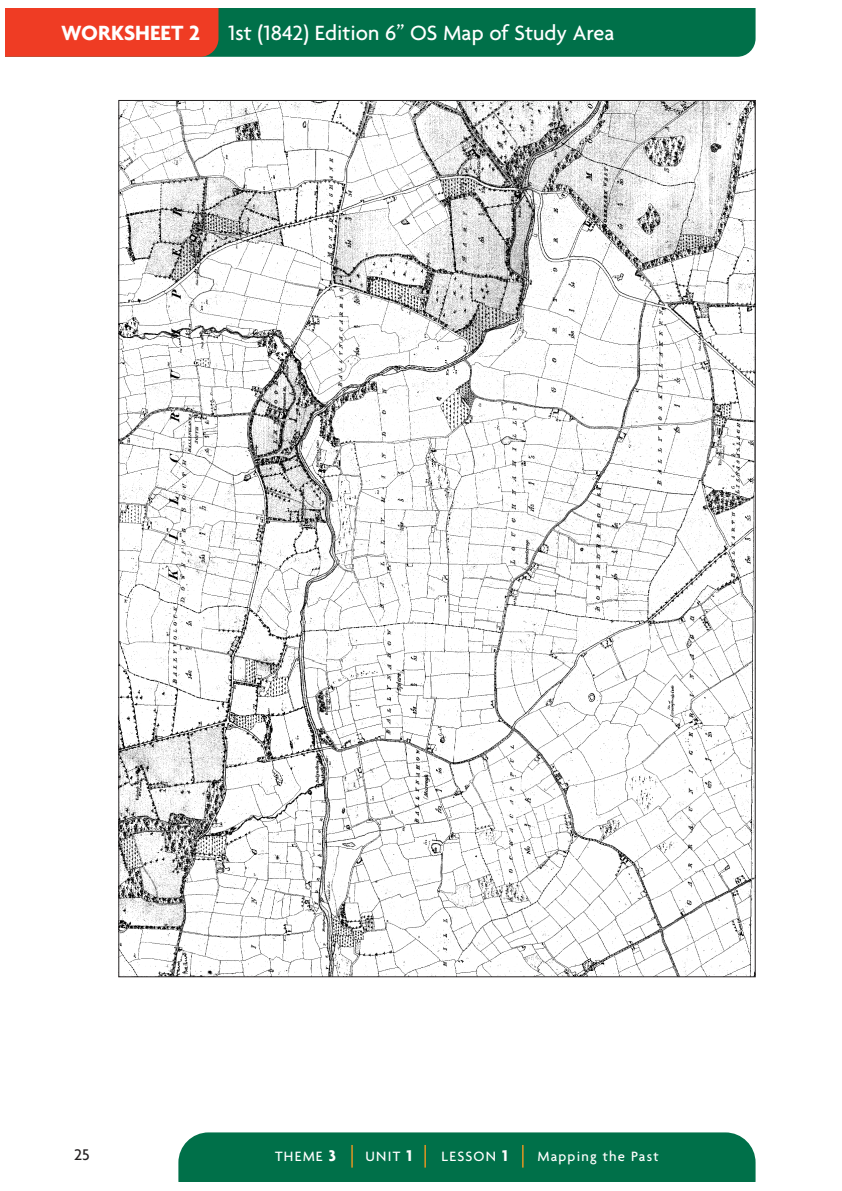
<style>
.page{position:relative;width:842px;height:1191px;background:#fff}
.page>*{position:absolute;margin:0;border:0;box-sizing:border-box;transform-origin:0 0}
.t1{font:500 22.2px "Agenda";color:#fff}
.t2{font:700 22.2px "Agenda";color:#fff}
.t3{font:500 16.7px "Agenda";color:#231f20}
.t4{font:500 14.6px "Agenda";letter-spacing:.085em;color:#fff}
.s1{font-weight:700;font-size:16.7px}
</style>
<div class="page">
<div style="left:178px;top:1132px;width:578px;height:49px;background:#007049"></div>
<svg style="left:6px;top:8px;width:750px;height:49px;background:#44623f"></svg>
<hr style="left:424px;top:1145px;width:2px;height:23px;background:#f39820">
<hr style="left:522px;top:1145px;width:2px;height:23px;background:#f39820">
<hr style="left:351px;top:1145px;width:2px;height:23px;background:#f39820">
<img style="left:120px;top:102px;width:634px;height:873px">
<p class="t2" style="left:62px;top:24px;width:140px">WORKSHEET 2</p>
<p class="t1" style="left:228px;top:24px;width:388px">1st (1842) Edition 6” OS Map of Study Area</p>
<p class="t3" style="left:74px;top:1144px;width:17px">25</p>
<p class="t4" style="left:275px;top:1151px;width:62px">THEME <span class="s1">3</span></p>
<p class="t4" style="left:366px;top:1151px;width:48px">UNIT <span class="s1">1</span></p>
<p class="t4" style="left:442px;top:1151px;width:68px">LESSON <span class="s1">1</span></p>
<p class="t4" style="left:537px;top:1151px;width:123px">Mapping the Past</p>
</div>
